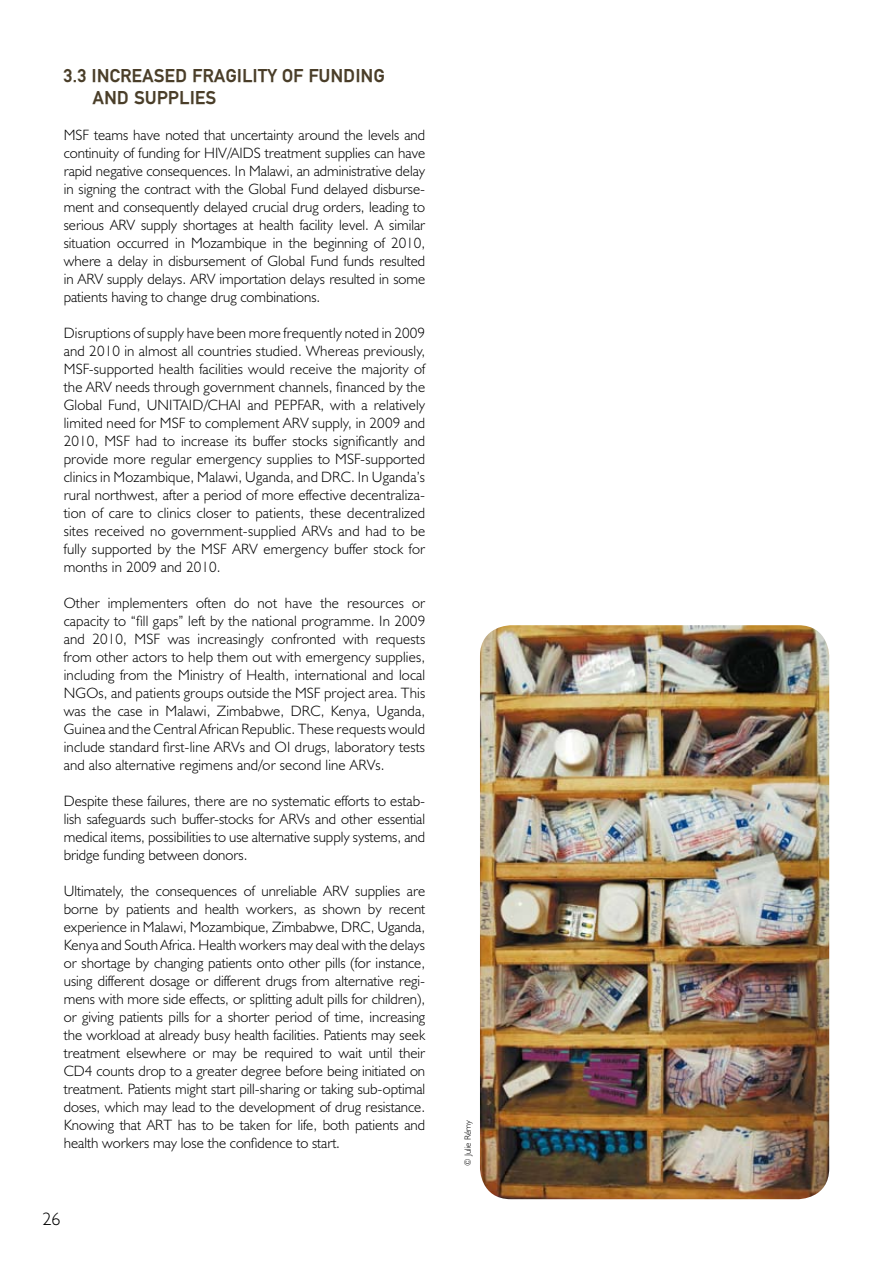
<style>
.page{position:relative;width:893px;height:1263px;background:#fff}
.page>*{position:absolute;margin:0;border:0;box-sizing:border-box;transform-origin:0 0}
.t1{font:700 18px/21.6px "DIN Mittelschrift";letter-spacing:.01em;color:#4a3e29}
.t2{font:300 18px "Humanist 521 BT";color:#000}
.t3{font:300 15px/18px "Humanist 521 BT";color:#000;text-align:justify}
.t4{font:300 9px "Humanist 521 BT";color:#000}
</style>
<div class="page">
<img style="left:480px;top:625px;width:349px;height:574px">
<p class="t1" style="left:93px;top:65px;width:294px;text-indent:-29px">3.3 INCREASED FRAGILITY OF FUND ING<br>AND</p>
<p class="t1" style="left:134px;top:87px;width:83px">SUPPLIES</p>
<p class="t3" style="left:64px;top:125px;width:363px">MSF teams have noted that uncertainty around the levels and continuity of funding for HIV/AIDS treatment supplies can have rapid negative consequences. In Malawi, an administrative delay in signing the contract with the Global Fund delayed disburse&shy;ment and consequently delayed crucial drug orders, leading to serious ARV supply shortages at health facility level. A similar situation occurred in Mozambique in the beginning of 2010, where a delay in disbursement of Global Fund funds resulted in ARV supply delays. ARV importation delays resulted in some patients having to change drug combinations.</p>
<p class="t3" style="left:64px;top:323px;width:363px">Disruptions of supply have been more frequently noted in 2009 and 2010 in almost all countries studied. Whereas previously, MSF-supported health facilities would receive the majority of the ARV needs through government channels, financed by the Global Fund, UNITAID/CHAI and PEPFAR, with a relatively limited need for MSF to complement ARV supply, in 2009 and 2010, MSF had to increase its buffer stocks significantly and provide more regular emergency supplies to MSF-supported clinics in Mozambique, Malawi, Uganda, and DRC. In Uganda’s rural northwest, after a period of more effective decentraliza&shy;tion of care to clinics closer to patients, these decentralized sites received no government-supplied ARVs and had to be fully supported by the MSF ARV emergency buffer stock for months in 2009 and 2010.</p>
<p class="t3" style="left:64px;top:593px;width:363px">Other implementers often do not have the resources or capacity to “fill gaps” left by the national programme. In 2009 and 2010, MSF was increasingly confronted with requests from other actors to help them out with emergency supplies, including from the Ministry of Health, international and local NGOs, and patients groups outside the MSF project area. This was the case in Malawi, Zimbabwe, DRC, Kenya, Uganda, Guinea and the Central African Republic. These requests would include standard first-line ARVs and OI drugs, laboratory tests and also alternative regimens and/or second line ARVs.</p>
<p class="t3" style="left:64px;top:791px;width:363px">Despite these failures, there are no systematic efforts to estab&shy;lish safeguards such buffer-stocks for ARVs and other essential medical items, possibilities to use alternative supply systems, and bridge funding between donors.</p>
<p class="t3" style="left:64px;top:881px;width:363px">Ultimately, the consequences of unreliable ARV supplies are borne by patients and health workers, as shown by recent experience in Malawi, Mozambique, Zimbabwe, DRC, Uganda, Kenya and South Africa. Health workers may deal with the delays or shortage by changing patients onto other pills (for instance, using different dosage or different drugs from alternative regi&shy;mens with more side effects, or splitting adult pills for children), or giving patients pills for a shorter period of time, increasing the workload at already busy health facilities. Patients may seek treatment elsewhere or may be required to wait until their CD4 counts drop to a greater degree before being initiated on treatment. Patients might start pill-sharing or taking sub-optimal doses, which may lead to the development of drug resistance.<br>Knowing that ART has to be taken for life, both patients and health workers may lose the confidence to start.</p>
<p class="t2" style="left:43px;top:1208px;width:20px">26</p>
<p class="t4" style="left:462px;top:1166px;width:48px;rotate:-90deg">© Julie Rémy</p>
</div>
